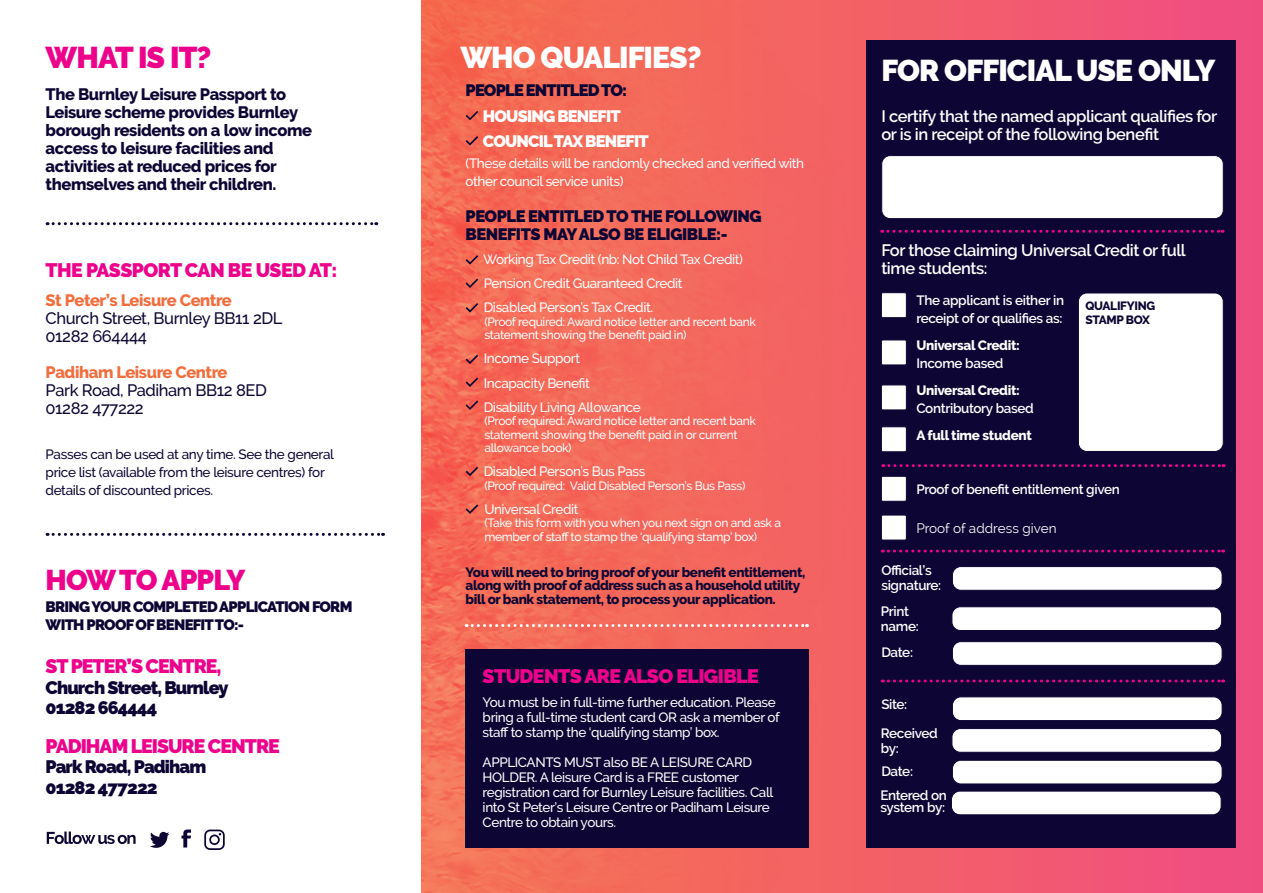
<style>
.page{position:relative;width:1263px;height:893px;background:#fff}
.page>*{position:absolute;margin:0;border:0;box-sizing:border-box;transform-origin:0 0}
.t1{font:900 30px "Raleway";letter-spacing:-.03em;color:#fff}
.t2{font:900 30px "Raleway";letter-spacing:-.03em;color:#ed028c}
.t3{font:900 28.5px "Raleway";letter-spacing:-.03em;color:#ed028c}
.t4{font:900 19.5px "Raleway";letter-spacing:-.04em;color:#ed028c}
.t5{font:900 18px/20.5px "Raleway";letter-spacing:-.05em;color:#0d0534}
.t6{font:800 16.5px/18px "Raleway";letter-spacing:-.025em;color:#0d0534}
.t7{font:600 16.5px/18px "Raleway";letter-spacing:-.025em;color:#fff}
.t8{font:500 16.5px/18px "Raleway";letter-spacing:-.025em;color:#0d0534}
.t9{font:900 16.5px/18px "Raleway";letter-spacing:-.03em;color:#0d0534}
.t10{font:800 16.5px "Raleway";letter-spacing:-.025em;color:#f26d3c}
.t11{font:900 16.5px/25.5px "Raleway";letter-spacing:-.05em;color:#fff}
.t12{font:900 16.5px "Raleway";letter-spacing:-.05em;color:#0d0534}
.t13{font:900 15px/18px "Raleway";letter-spacing:-.05em;color:#0d0534}
.t14{font:500 13.5px/15px "Raleway";letter-spacing:-.03em;color:#fff}
.t15{font:600 13.5px/15px "Raleway";letter-spacing:-.025em;color:#fff}
.t16{font:800 13.5px/13.5px "Raleway";letter-spacing:-.03em;color:#0d0534}
.t17{font:500 13.5px/18px "Raleway";letter-spacing:-.025em;color:#0d0534}
.t18{font:800 13.5px "Raleway";letter-spacing:-.025em;color:#fff}
.t19{font:13.5px "Raleway";color:#fff}
.t20{font:500 12px/13.5px "Raleway";letter-spacing:-.03em;color:#fff}
.t21{font:800 12px/13.5px "Raleway";letter-spacing:-.025em;color:#0d0534}
</style>
<div class="page">
<svg style="left:999px;top:0;width:264px;height:893px;background:#f0507c"></svg>
<img style="left:421px;top:0;width:578px;height:893px">
<svg style="left:47px;top:222px;width:330px;height:3px"></svg>
<div style="left:466px;top:650px;width:343px;height:198px;background:#0d0534"></div>
<svg style="left:466px;top:624px;width:341px;height:3px"></svg>
<div style="left:866px;top:40px;width:370px;height:808px;background:#0d0534"></div>
<div style="left:882px;top:156px;width:341px;height:63px;background:#fff;border-radius:9px"></div>
<div style="left:881px;top:155px;width:343px;height:64px;border:1px solid #0d0534;border-radius:9px"></div>
<div style="left:1078px;top:293px;width:145px;height:158px;background:#fff;border-radius:9px"></div>
<div style="left:1078px;top:293px;width:146px;height:159px;border:1px solid #0d0534;border-radius:9px"></div>
<div style="left:881px;top:293px;width:25px;height:25px;background:#fff"></div>
<div style="left:881px;top:293px;width:25px;height:25px;border:1px solid #0d0534"></div>
<div style="left:881px;top:340px;width:25px;height:25px;background:#fff"></div>
<div style="left:881px;top:340px;width:25px;height:25px;border:1px solid #0d0534"></div>
<div style="left:881px;top:385px;width:25px;height:25px;background:#fff"></div>
<div style="left:881px;top:385px;width:25px;height:25px;border:1px solid #0d0534"></div>
<div style="left:881px;top:427px;width:25px;height:25px;background:#fff"></div>
<div style="left:881px;top:427px;width:25px;height:25px;border:1px solid #0d0534"></div>
<div style="left:881px;top:476px;width:25px;height:25px;background:#fff"></div>
<div style="left:881px;top:476px;width:25px;height:25px;border:1px solid #0d0534"></div>
<div style="left:881px;top:515px;width:25px;height:25px;background:#fff"></div>
<div style="left:881px;top:515px;width:25px;height:25px;border:1px solid #0d0534"></div>
<svg style="left:882px;top:230px;width:341px;height:3px"></svg>
<svg style="left:883px;top:464px;width:341px;height:3px"></svg>
<svg style="left:882px;top:549px;width:341px;height:3px"></svg>
<div style="left:952px;top:567px;width:270px;height:23px;background:#fff;border-radius:9px"></div>
<div style="left:952px;top:566px;width:270px;height:25px;border:1px solid #0d0534;border-radius:9px"></div>
<div style="left:952px;top:607px;width:269px;height:23px;background:#fff;border-radius:9px"></div>
<div style="left:951px;top:606px;width:271px;height:25px;border:1px solid #0d0534;border-radius:9px"></div>
<div style="left:952px;top:642px;width:270px;height:23px;background:#fff;border-radius:9px"></div>
<div style="left:952px;top:641px;width:270px;height:25px;border:1px solid #0d0534;border-radius:9px"></div>
<svg style="left:882px;top:679px;width:341px;height:3px"></svg>
<div style="left:952px;top:697px;width:270px;height:24px;background:#fff;border-radius:9px"></div>
<div style="left:952px;top:696px;width:270px;height:25px;border:1px solid #0d0534;border-radius:9px"></div>
<div style="left:952px;top:729px;width:269px;height:23px;background:#fff;border-radius:9px"></div>
<div style="left:951px;top:728px;width:271px;height:25px;border:1px solid #0d0534;border-radius:9px"></div>
<div style="left:952px;top:760px;width:270px;height:24px;background:#fff;border-radius:9px"></div>
<div style="left:952px;top:760px;width:270px;height:24px;border:1px solid #0d0534;border-radius:9px"></div>
<div style="left:951px;top:791px;width:270px;height:24px;background:#fff;border-radius:9px"></div>
<div style="left:951px;top:791px;width:270px;height:24px;border:1px solid #0d0534;border-radius:9px"></div>
<svg style="left:466px;top:111px;width:12px;height:9px"></svg>
<svg style="left:466px;top:136px;width:12px;height:10px"></svg>
<svg style="left:466px;top:255px;width:12px;height:10px"></svg>
<svg style="left:466px;top:279px;width:12px;height:9px"></svg>
<svg style="left:466px;top:303px;width:12px;height:10px"></svg>
<svg style="left:466px;top:355px;width:12px;height:9px"></svg>
<svg style="left:466px;top:377px;width:12px;height:10px"></svg>
<svg style="left:466px;top:400px;width:12px;height:10px"></svg>
<svg style="left:466px;top:467px;width:12px;height:9px"></svg>
<svg style="left:466px;top:504px;width:12px;height:10px"></svg>
<svg style="left:47px;top:831px;width:89px;height:13px"></svg>
<svg style="left:150px;top:832px;width:19px;height:16px"></svg>
<svg style="left:181px;top:829px;width:10px;height:18px"></svg>
<svg style="left:204px;top:829px;width:21px;height:21px"></svg>
<svg style="left:47px;top:533px;width:337px;height:3px"></svg>
<h1 class="t2" style="left:46px;top:40px;width:167px">WHAT IS IT?</h1>
<p class="t6" style="left:46px;top:85px;width:268px">The Burnley Leisure Passport to<br>Leisure scheme provides Burnley borough residents on a low income access to leisure facilities and activities at reduced prices for themselves and their children.</p>
<h3 class="t4" style="left:46px;top:259px;width:293px">THE PASSPORT CAN BE USED AT:</h3>
<p class="t10" style="left:46px;top:290px;width:188px">St Peter’s Leisure Centre</p>
<p class="t8" style="left:46px;top:309px;width:238px">Church Street, Burnley BB11 2DL<br>01282 664444</p>
<p class="t10" style="left:46px;top:362px;width:183px">Padiham Leisure Centre</p>
<p class="t8" style="left:46px;top:381px;width:223px">Park Road, Padiham BB12 8ED<br>01282 477222</p>
<p class="t17" style="left:46px;top:445px;width:290px">Passes can be used at any time. See the general price list (available from the leisure centres) for details of discounted prices.</p>
<h2 class="t3" style="left:46px;top:563px;width:201px">HOW TO APPLY</h2>
<p class="t13" style="left:46px;top:598px;width:308px">BRING YOUR COMPLETED APPLICATION FORM<br>WITH PROOF OF BENEFIT TO:-</p>
<h3 class="t4" style="left:46px;top:655px;width:177px">ST PETER’S CENTRE,</h3>
<h3 class="t5" style="left:46px;top:677px;width:184px">Church Street, Burnley<br>01282 664444</h3>
<h3 class="t4" style="left:46px;top:735px;width:236px">PADIHAM LEISURE CENTRE</h3>
<h3 class="t5" style="left:46px;top:757px;width:162px">Park Road, Padiham<br>01282 477222</h3>
<h1 class="t1" style="left:460px;top:40px;width:243px">WHO QUALIFIES?</h1>
<p class="t12" style="left:466px;top:81px;width:163px">PEOPLE ENTITLED TO:</p>
<p class="t11" style="left:483px;top:103px;width:167px">HOUSING BENEFIT<br>COUNCIL TAX BENEFIT</p>
<p class="t14" style="left:466px;top:155px;width:340px;line-height:18px">(These details will be randomly checked and verified with other council service units)</p>
<p class="t9" style="left:466px;top:208px;width:297px">PEOPLE ENTITLED TO THE FOLLOWING<br>BENEFITS MAY ALSO BE ELIGIBLE:-</p>
<p class="t14" style="left:483px;top:248px;width:261px;line-height:24px">Working Tax Credit (nb: Not Child Tax Credit)<br>Pension Credit Guaranteed Credit<br>Disabled Person’s Tax Credit.</p>
<p class="t20" style="left:484px;top:315px;width:273px">(Proof required: Award notice letter and recent bank statement showing the benefit paid in)</p>
<p class="t14" style="left:484px;top:347px;width:159px;line-height:24px">Income Support<br>Incapacity Benefit<br>Disability Living Allowance</p>
<p class="t20" style="left:484px;top:414px;width:273px">(Proof required: Award notice letter and recent bank statement showing the benefit paid in or current allowance book)</p>
<p class="t14" style="left:484px;top:464px;width:163px">Disabled Person’s Bus Pass</p>
<p class="t20" style="left:484px;top:478px;width:262px">(Proof required: Valid Disabled Person’s Bus Pass)</p>
<p class="t14" style="left:484px;top:501px;width:96px">Universal Credit</p>
<p class="t20" style="left:484px;top:516px;width:298px">(Take this form with you when you next sign on and ask a member of staff to stamp the ‘qualifying stamp’ box)</p>
<p class="t16" style="left:466px;top:565px;width:341px">You will need to bring proof of your benefit entitlement, along with proof of address such as a household utility bill or bank statement, to process your application.</p>
<h3 class="t4" style="left:483px;top:664px;width:278px">STUDENTS ARE ALSO ELIGIBLE</h3>
<p class="t14" style="left:483px;top:695px;width:299px">You must be in full-time further education. Please bring a full-time student card OR ask a member of staff to stamp the ‘qualifying stamp’ box.</p>
<p class="t14" style="left:483px;top:755px;width:292px">APPLICANTS MUST also BE A LEISURE CARD HOLDER. A leisure Card is a FREE customer registration card for Burnley Leisure facilities. Call into St Peter’s Leisure Centre or Padiham Leisure Centre to obtain yours.</p>
<h1 class="t1" style="left:881px;top:53px;width:336px">FOR OFFICIAL USE ONLY</h1>
<p class="t7" style="left:881px;top:107px;width:337px">I certify that the named applicant qualifies for or is in receipt of the following benefit</p>
<p class="t7" style="left:881px;top:241px;width:306px">For those claiming Universal Credit or full time students:</p>
<p class="t15" style="left:916px;top:292px;width:149px;line-height:18px">The applicant is either in receipt of or qualifies as:</p>
<p class="t18" style="left:916px;top:338px;width:105px">Universal Credit:</p>
<p class="t15" style="left:916px;top:356px;width:88px">Income based</p>
<p class="t18" style="left:916px;top:383px;width:105px">Universal Credit:</p>
<p class="t15" style="left:916px;top:401px;width:119px">Contributory based</p>
<p class="t18" style="left:916px;top:428px;width:117px">A full time student</p>
<p class="t21" style="left:1085px;top:299px;width:71px">QUALIFYING<br>STAMP BOX</p>
<p class="t15" style="left:916px;top:482px;width:205px">Proof of benefit entitlement given</p>
<p class="t19" style="left:916px;top:521px;width:142px">Proof of address given</p>
<p class="t15" style="left:881px;top:562px;width:61px">Official’s signature:</p>
<p class="t15" style="left:881px;top:604px;width:39px">Print name:</p>
<p class="t15" style="left:881px;top:645px;width:33px">Date:</p>
<p class="t15" style="left:881px;top:690px;width:58px;line-height:28.5px">Site:<br>Received</p>
<p class="t15" style="left:881px;top:736px;width:34px;line-height:23.1px">by:<br>Date:</p>
<p class="t15" style="left:880px;top:789px;width:68px;line-height:12px">Entered on system by:</p>
</div>
